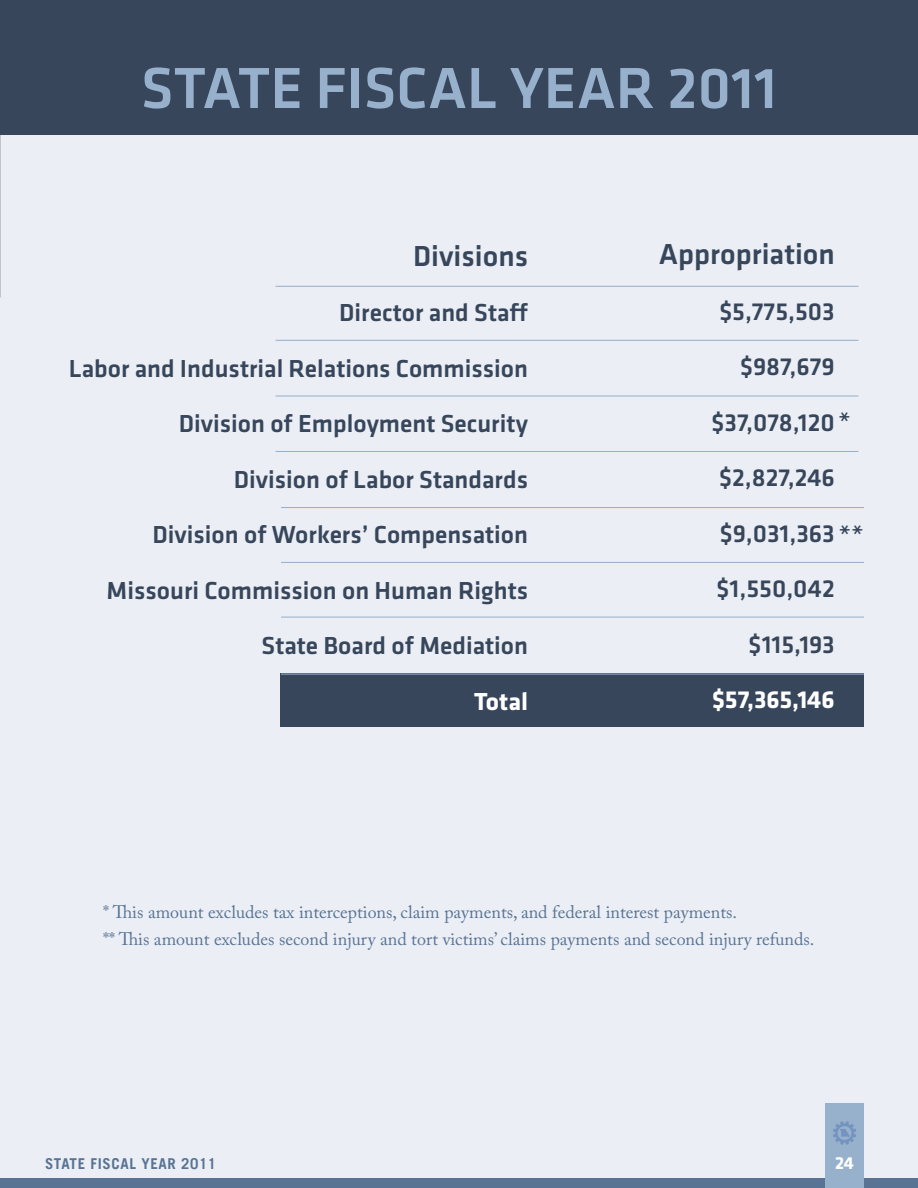
<style>
.page{position:relative;width:918px;height:1188px;background:#ebeff5}
.page>*{position:absolute;margin:0;border:0;box-sizing:border-box;transform-origin:0 0}
.t1{font:500 60px "Klavika";color:#97b1cd}
.t2{font:500 30px "Klavika";color:#37465b}
.t3{font:500 25.5px/55.5px "Klavika";color:#37465b;text-align:right}
.t4{font:700 25.5px "Klavika";color:#fff}
.t5{font:18px/27px "Adobe Caslon Pro";color:#597395}
.t6{font:700 18px "Klavika";color:#fff}
.t7{font:700 15px "Trade Gothic LT";letter-spacing:.04em;color:#597395}
</style>
<div class="page">
<div style="left:0;top:1178px;width:918px;height:10px;background:#597395"></div>
<div style="left:0;top:0;width:918px;height:135px;background:#37465b"></div>
<div style="left:281px;top:675px;width:583px;height:52px;background:#37465b"></div>
<div style="left:825px;top:1104px;width:39px;height:84px;background:#97b1cd"></div>
<svg style="left:833px;top:1121px;width:23px;height:24px"></svg>
<hr style="left:276px;top:340px;width:582px;height:1px;background:#97b1cd">
<hr style="left:276px;top:286px;width:582px;height:1px;background:#97b1cd">
<hr style="left:276px;top:395px;width:582px;height:2px;background:#97b1cd">
<hr style="left:276px;top:451px;width:582px;height:1px;background:#97b1cd">
<hr style="left:281px;top:507px;width:583px;height:1px;background:#97b1cd">
<hr style="left:281px;top:562px;width:583px;height:1px;background:#97b1cd">
<hr style="left:281px;top:617px;width:583px;height:1px;background:#97b1cd">
<hr style="left:281px;top:674px;width:583px;height:1px;background:#97b1cd">
<h1 class="t1" style="left:141px;top:55px;width:637px">STATE FISCAL YEAR 2011</h1>
<p class="t2" style="left:413px;top:240px;width:116px">Divisions</p>
<p class="t3" style="left:69px;top:286px;width:461px">Director and Staff<br>Labor and Industrial Relations Commission<br>Division of Employment Security<br>Division of Labor Standards<br>Division of Workers’ Compensation<br>Missouri Commission on Human Rights<br>State Board of Mediation</p>
<p class="t4" style="left:474px;top:687px;width:56px">Total</p>
<p class="t2" style="left:659px;top:238px;width:177px">Appropriation</p>
<p class="t3" style="left:719px;top:284px;width:117px">$5,775,503</p>
<p class="t3" style="left:740px;top:340px;width:96px">$987,679</p>
<p class="t3" style="left:712px;top:395px;width:141px">$37,078,120*</p>
<p class="t3" style="left:719px;top:451px;width:117px">$2,827,246</p>
<p class="t3" style="left:720px;top:506px;width:146px">$9,031,363**</p>
<p class="t3" style="left:716px;top:562px;width:120px">$1,550,042</p>
<p class="t3" style="left:748px;top:617px;width:88px">$115,193</p>
<p class="t4" style="left:712px;top:686px;width:124px">$57,365,146</p>
<p class="t5" style="left:103px;top:898px;width:713px">* This amount excludes tax interceptions, claim payments, and federal interest payments.<br>** This amount excludes second injury and tort victims’ claims payments and second injury refunds.</p>
<p class="t7" style="left:45px;top:1155px;width:173px">STATE FISCAL YEAR 2011</p>
<p class="t6" style="left:835px;top:1153px;width:21px">24</p>
</div>
